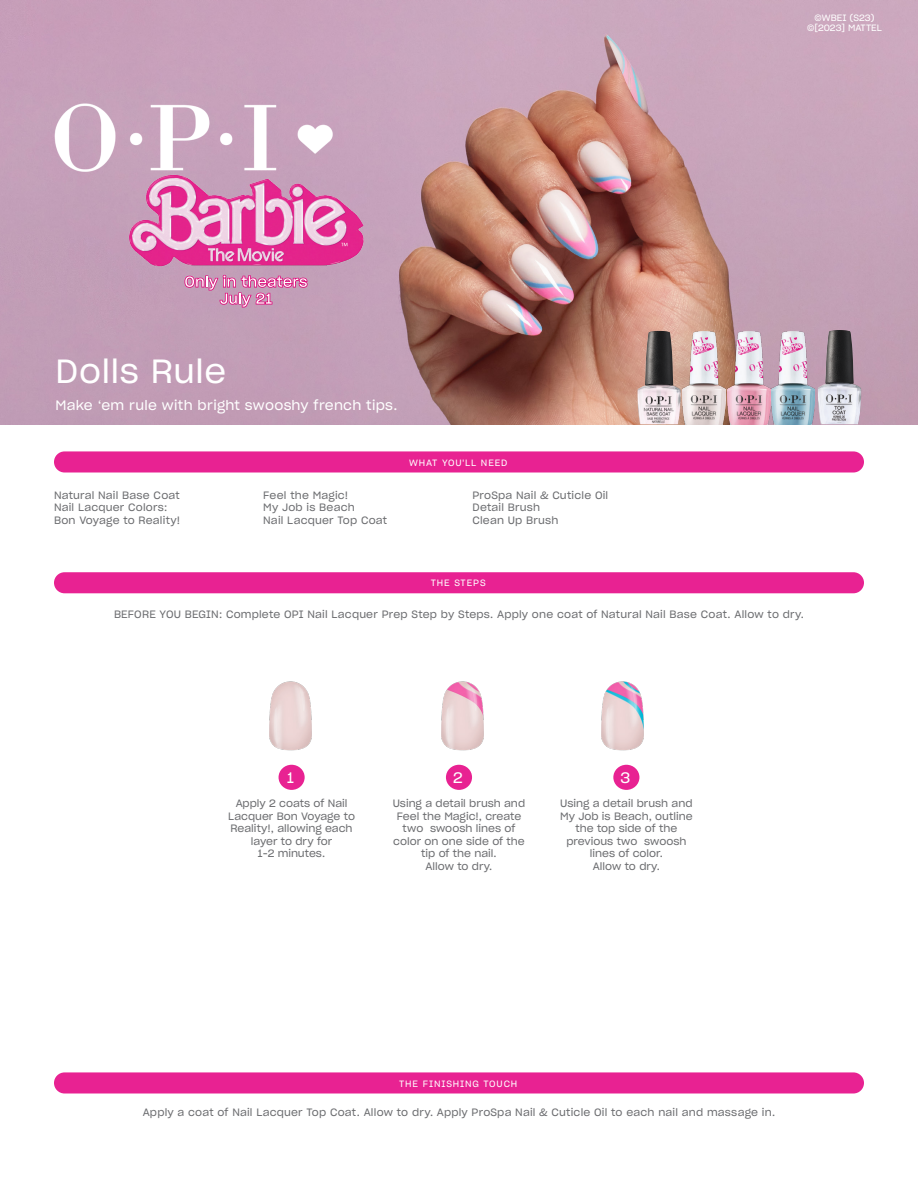
<style>
.page{position:relative;width:918px;height:1188px;background:#fff}
.page>*{position:absolute;margin:0;border:0;box-sizing:border-box;transform-origin:0 0}
.t1{font:33px "Sharp Grotesk Book 20";letter-spacing:.02em;color:#fff}
.t2{font:15px "Sharp Grotesk Book 20";color:#fff}
.t3{font:13.5px "Sharp Grotesk Book 20";letter-spacing:.02em;color:#fff}
.t4{font:10.5px/12.6px "Sharp Grotesk Book 20";letter-spacing:.015em;color:#6c6d70;text-align:center}
.t5{font:10.5px "Sharp Grotesk Book 20";letter-spacing:-.005em;color:#6c6d70}
.t6{font:9px "Sharp Grotesk Book 20";letter-spacing:.095em;color:#fff}
.t7{font:9px "Sharp Grotesk Book 20";color:#fff}
</style>
<div class="page">
<img style="left:0;top:0;width:918px;height:424px">
<img style="left:728px;top:331px;width:87px;height:93px">
<img style="left:683px;top:331px;width:43px;height:93px">
<img style="left:638px;top:331px;width:43px;height:93px">
<img style="left:818px;top:330px;width:43px;height:94px">
<div style="left:54px;top:451px;width:810px;height:21px;background:#e82292;border-radius:11px"></div>
<div style="left:54px;top:572px;width:810px;height:21px;background:#e82292;border-radius:11px"></div>
<div style="left:54px;top:1072px;width:810px;height:21px;background:#e82292;border-radius:11px"></div>
<div style="left:279px;top:765px;width:26px;height:25px;background:#e82292;border-radius:50%"></div>
<div style="left:446px;top:765px;width:26px;height:25px;background:#e82292;border-radius:50%"></div>
<div style="left:613px;top:765px;width:26px;height:25px;background:#e82292;border-radius:50%"></div>
<img style="left:441px;top:681px;width:43px;height:70px">
<img style="left:269px;top:681px;width:43px;height:70px">
<img style="left:601px;top:681px;width:43px;height:70px">
<img style="left:45px;top:94px;width:324px;height:176px">
<svg style="left:184px;top:274px;width:125px;height:34px;background:#ce91b6"></svg>
<p class="t1" style="left:55px;top:345px;width:172px">Dolls Rule</p>
<p class="t3" style="left:55px;top:394px;width:343px">Make ‘em rule with bright swooshy french tips.</p>
<p class="t4" style="left:54px;top:488px;width:127px">Natural Nail Base Coat</p>
<p class="t4" style="left:54px;top:500px;width:115px">Nail Lacquer Colors:</p>
<p class="t4" style="left:54px;top:513px;width:128px">Bon Voyage to Reality!</p>
<p class="t4" style="left:263px;top:488px;width:87px">Feel the Magic!</p>
<p class="t4" style="left:263px;top:500px;width:93px">My Job is Beach</p>
<p class="t4" style="left:263px;top:513px;width:125px">Nail Lacquer Top Coat</p>
<p class="t6" style="left:409px;top:455px;width:100px">WHAT YOU'LL NEED</p>
<p class="t4" style="left:472px;top:488px;width:137px;text-align:left">ProSpa Nail &amp; Cuticle Oil<br>Detail Brush</p>
<p class="t4" style="left:472px;top:513px;width:87px">Clean Up Brush</p>
<p class="t6" style="left:431px;top:576px;width:56px">THE STEPS</p>
<p class="t6" style="left:815px;top:10px;width:61px">©WBEI (S23)</p>
<p class="t7" style="left:807px;top:21px;width:76px">©[2023] MATTEL</p>
<p class="t4" style="left:114px;top:607px;width:691px">BEFORE YOU BEGIN: Complete OPI Nail Lacquer Prep Step by Steps. Apply one coat of Natural Nail Base Coat. Allow to dry.</p>
<p class="t2" style="left:287px;top:765px;width:8px">1</p>
<p class="t4" style="left:228px;top:796px;width:128px">Apply 2 coats of Nail<br>Lacquer Bon Voyage to<br>Reality!, allowing each layer to dry for</p>
<p class="t5" style="left:258px;top:845px;width:69px">1-2 minutes.</p>
<p class="t2" style="left:453px;top:765px;width:11px">2</p>
<p class="t4" style="left:393px;top:796px;width:134px">Using a detail brush and<br>Feel the Magic!, create two swoosh lines of color on one side of the tip of the nail.</p>
<p class="t5" style="left:426px;top:858px;width:68px">Allow to dry.</p>
<p class="t2" style="left:620px;top:765px;width:11px">3</p>
<p class="t4" style="left:560px;top:796px;width:134px">Using a detail brush and<br>My Job is Beach, outline the top side of the previous two swoosh lines of color.</p>
<p class="t5" style="left:593px;top:858px;width:68px">Allow to dry.</p>
<p class="t6" style="left:399px;top:1076px;width:120px">THE FINISHING TOUCH</p>
<p class="t4" style="left:143px;top:1106px;width:634px">Apply a coat of Nail Lacquer Top Coat. Allow to dry. Apply ProSpa Nail &amp; Cuticle Oil to each nail and massage in.</p>
</div>
